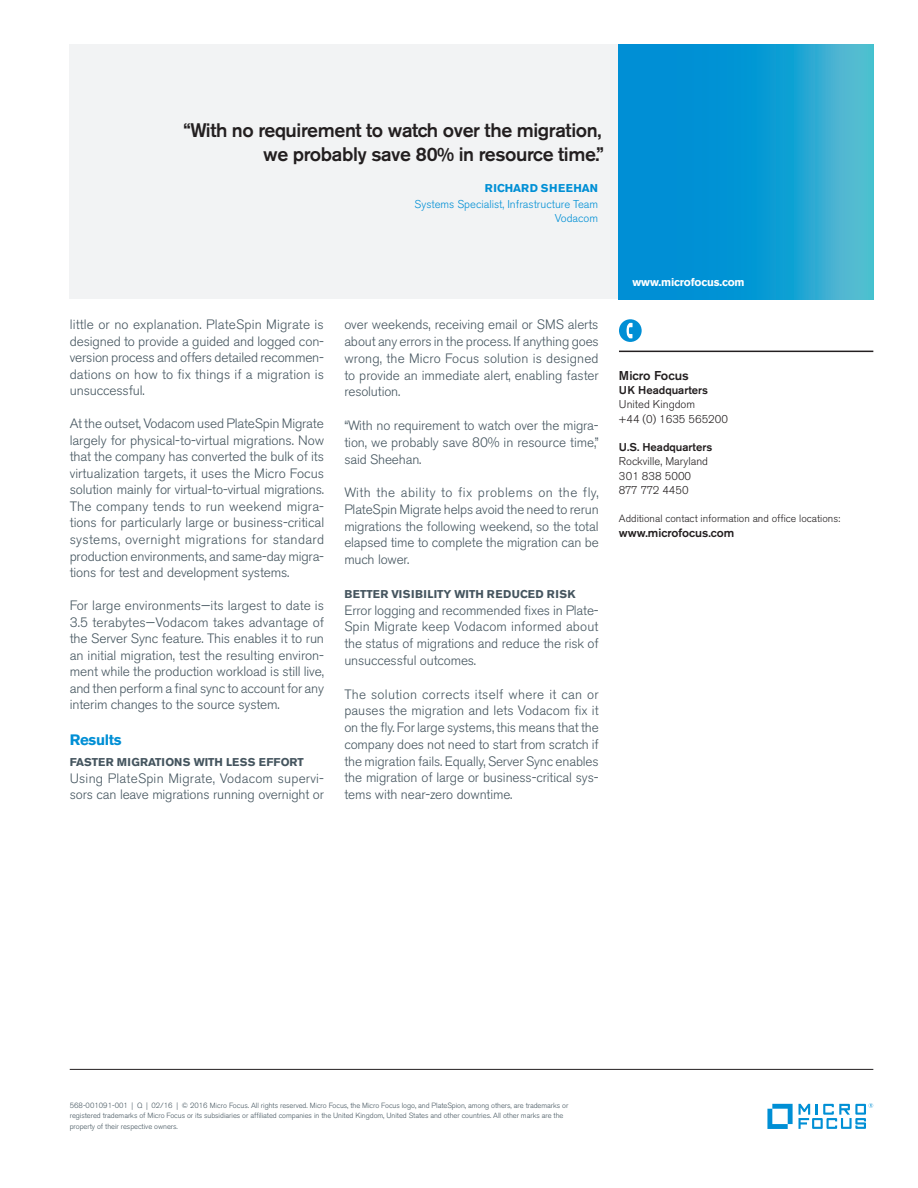
<style>
.page{position:relative;width:918px;height:1188px;background:#fff}
.page>*{position:absolute;margin:0;border:0;box-sizing:border-box;transform-origin:0 0}
.Black_quote_text__pg{font:500 19.5px/24px "Akzidenz Grotesk BE";letter-spacing:-.02em;color:#231f20;text-align:right}
.Blue_body_text_heads{font:700 15px "Akzidenz Grotesk BE";letter-spacing:-.02em;color:#008fd5}
.Grey_body_text{font:300 13.5px/16.5px "Akzidenz Grotesk BE";letter-spacing:-.01em;color:#45555f;text-align:justify}
.caption_7_9_5_bold{font:500 12.75px "Akzidenz Grotesk BE";color:#231f20}
.caption_7_9_5{font:500 12px "Akzidenz Grotesk BE";color:#231f20}
.caption_7_9_5-2{font:300 11.25px "Akzidenz Grotesk BE";color:#231f20}
.Quote_attribution_Jo{font:300 11.25px "Akzidenz Grotesk BE";color:#008fd5}
.subhead_caps_7_5_11{font:700 11.25px "Akzidenz Grotesk BE";letter-spacing:.04em;color:#45555f}
.subhead_caps_7_5_11-2{font:700 11.25px "Akzidenz Grotesk BE";color:#45555f}
.caption_7_9_5-3{font:500 11.25px "Akzidenz Grotesk BE";color:#231f20}
.caption_7_5_9_5_bold{font:700 11.25px "Akzidenz Grotesk BE";letter-spacing:-.01em;color:#fff}
.Quote_attribution_Na{font:700 11.25px "Akzidenz Grotesk BE";letter-spacing:.03em;color:#008fd5}
.caption_7_9_5-4{font:300 11.25px "Akzidenz Grotesk BE";letter-spacing:-.04em;color:#231f20}
.Quote_attribution_Na-2{font:300 11.25px "Akzidenz Grotesk BE";color:#008fd5}
.caption_7_9_5-5{font:300 10.5px "Akzidenz Grotesk BE";color:#231f20}
.mousetype-legal_5_7{font:300 7.5px/10.5px "Akzidenz Grotesk BE";letter-spacing:-.005em;color:#45555f}
</style>
<div class="page">
<div style="left:70px;top:45px;width:549px;height:254px;background:#f2f3f4"></div>
<hr style="left:70px;top:1069px;width:803px;height:1px;background:#231f20">
<svg style="left:767px;top:1104px;width:26px;height:25px"></svg>
<svg style="left:799px;top:1103px;width:74px;height:26px"></svg>
<svg style="left:619px;top:45px;width:254px;height:254px;background:#149dd3"></svg>
<hr style="left:619px;top:351px;width:254px;height:1px;background:#231f20">
<div style="left:619px;top:319px;width:23px;height:23px;background:#008fd5;border-radius:50%"></div>
<svg style="left:627px;top:323px;width:6px;height:15px"></svg>
<p class="Black_quote_text__pg" style="left:183px;top:118px;width:422px">“With no requirement to watch over the migration, we probably save 80% in resource time.”</p>
<p class="Quote_attribution_Na" style="left:485px;top:181px;width:115px">RICHARD SHEEHAN</p>
<p class="Quote_attribution_Jo" style="left:415px;top:198px;width:185px">Systems Specialist, Infrastructure Team</p>
<p class="Quote_attribution_Na-2" style="left:555px;top:212px;width:45px">Vodacom</p>
<p class="Grey_body_text" style="left:70px;top:317px;width:256px">little or no explanation. PlateSpin Migrate is designed to provide a guided and logged con&shy;version process and offers detailed recommen&shy;dations on how to fix things if a migration is unsuccessful.</p>
<p class="Grey_body_text" style="left:70px;top:416px;width:256px">At the outset, Vodacom used PlateSpin Migrate largely for physical-to-virtual migrations. Now that the company has converted the bulk of its virtualization targets, it uses the Micro Focus solution mainly for virtual-to-virtual migrations.<br>The company tends to run weekend migra&shy;tions for particularly large or business-critical systems, overnight migrations for standard production environments, and same-day migra&shy;tions for test and development systems.</p>
<p class="Grey_body_text" style="left:70px;top:597px;width:256px">For large environments—its largest to date is 3.5 terabytes—Vodacom takes advantage of the Server Sync feature. This enables it to run an initial migration, test the resulting environ&shy;ment while the production workload is still live, and then perform a final sync to account for any interim changes to the source system.</p>
<p class="Blue_body_text_heads" style="left:70px;top:731px;width:53px">Results</p>
<p class="subhead_caps_7_5_11-2" style="left:70px;top:756px;width:236px">FASTER MIGRATIONS WITH LESS EFFORT</p>
<p class="Grey_body_text" style="left:70px;top:770px;width:256px">Using PlateSpin Migrate, Vodacom supervi&shy;sors can leave migrations running overnight or</p>
<p class="Grey_body_text" style="left:344px;top:317px;width:256px">over weekends, receiving email or SMS alerts about any errors in the process. If anything goes wrong, the Micro Focus solution is designed to provide an immediate alert, enabling faster resolution.</p>
<p class="Grey_body_text" style="left:344px;top:417px;width:256px">“With no requirement to watch over the migra&shy;tion, we probably save 80% in resource time,” said Sheehan.</p>
<p class="Grey_body_text" style="left:344px;top:484px;width:256px">With the ability to fix problems on the fly, PlateSpin Migrate helps avoid the need to rerun migrations the following weekend, so the total elapsed time to complete the migration can be much lower.</p>
<p class="subhead_caps_7_5_11" style="left:344px;top:587px;width:233px">BETTER VISIBILITY WITH REDUCED RISK</p>
<p class="Grey_body_text" style="left:344px;top:602px;width:256px">Error logging and recommended fixes in Plate-Spin Migrate keep Vodacom informed about the status of migrations and reduce the risk of unsuccessful outcomes.</p>
<p class="Grey_body_text" style="left:344px;top:686px;width:256px">The solution corrects itself where it can or pauses the migration and lets Vodacom fix it on the fly. For large systems, this means that the company does not need to start from scratch if the migration fails. Equally, Server Sync enables the migration of large or business-critical sys&shy;tems with near-zero downtime.</p>
<p class="caption_7_5_9_5_bold" style="left:632px;top:275px;width:114px">www.microfocus.com</p>
<p class="caption_7_9_5_bold" style="left:619px;top:368px;width:71px">Micro Focus</p>
<p class="caption_7_9_5-3" style="left:619px;top:383px;width:91px">UK Headquarters</p>
<p class="caption_7_9_5-2" style="left:619px;top:398px;width:78px">United Kingdom</p>
<p class="caption_7_9_5-2" style="left:619px;top:412px;width:110px">+44 (0) 1635 565200</p>
<p class="caption_7_9_5-3" style="left:619px;top:440px;width:95px">U.S. Headquarters</p>
<p class="caption_7_9_5-2" style="left:619px;top:455px;width:91px">Rockville, Maryland</p>
<p class="caption_7_9_5-2" style="left:619px;top:469px;width:74px">301 838 5000</p>
<p class="caption_7_9_5-4" style="left:619px;top:484px;width:71px">877 772 4450</p>
<p class="caption_7_9_5-5" style="left:619px;top:513px;width:223px">Additional contact information and office locations:</p>
<p class="caption_7_9_5" style="left:619px;top:525px;width:117px">www.microfocus.com</p>
<p class="mousetype-legal_5_7" style="left:70px;top:1100px;width:500px">568-001091-001 | Q | 02/16 | © 2016 Micro Focus. All rights reserved. Micro Focus, the Micro Focus logo, and PlateSpion, among others, are trademarks or registered trademarks of Micro Focus or its subsidiaries or affiliated companies in the United Kingdom, United States and other countries. All other marks are the property of their respective owners.</p>
</div>
